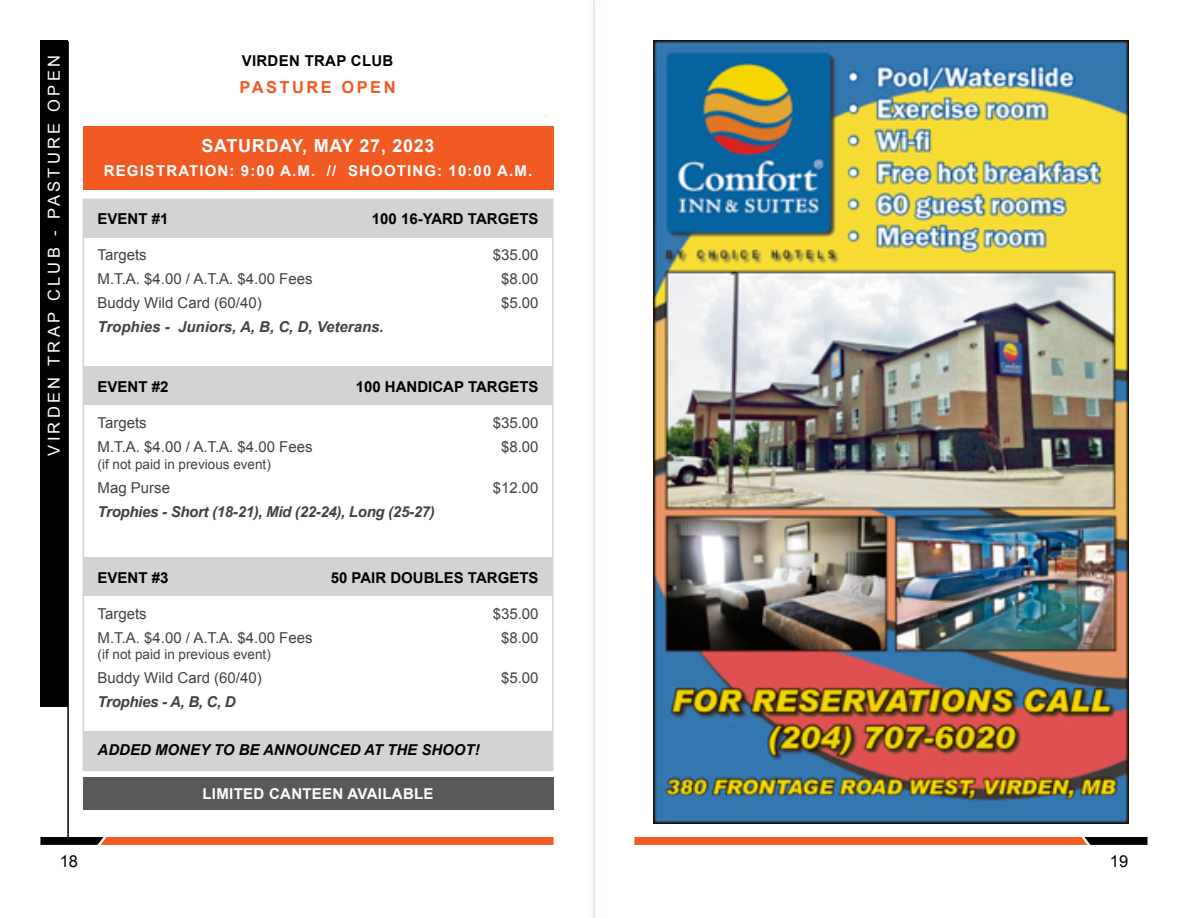
<style>
.page{position:relative;width:1188px;height:918px;background:#fff}
.page>*{position:absolute;margin:0;border:0;box-sizing:border-box;transform-origin:0 0}
.t1{font:700 18px "Arial";letter-spacing:.04em;color:#fff}
.t2{font:16.5px "Arial";letter-spacing:.2em;color:#fff}
.t3{font:700 16.5px "Arial";letter-spacing:.15em;color:#f15a22}
.t4{font:16.5px "Arial";color:#000}
.t5{font:15px "Arial";color:#414042}
.t6{font:700 15px "Arial";color:#000}
.t7{font:italic 700 15px "Arial";letter-spacing:-.02em;color:#414042}
.t8{font:700 15px "Arial";letter-spacing:.075em;color:#fff}
.t9{font:italic 700 15px "Arial";color:#414042}
.t10{font:italic 700 15px "Arial";color:#000}
.t11{font:700 15px "Arial";letter-spacing:.02em;color:#fff}
.t12{font:700 15px "Arial";letter-spacing:.02em;color:#000}
.t13{font:13.5px "Arial";color:#414042}
</style>
<div class="page">
<svg style="left:634px;top:837px;width:514px;height:8px;background:#d55322"></svg>
<svg style="left:40px;top:837px;width:514px;height:8px;background:#d55322"></svg>
<hr style="left:67px;top:41px;width:2px;height:796px;background:#000">
<div style="left:40px;top:40px;width:27px;height:667px;background:#000"></div>
<div style="left:83px;top:199px;width:470px;height:39px;background:#d1d3d4"></div>
<div style="left:83px;top:366px;width:470px;height:39px;background:#d1d3d4"></div>
<div style="left:83px;top:557px;width:470px;height:39px;background:#d1d3d4"></div>
<div style="left:83px;top:731px;width:470px;height:39px;background:#d1d3d4"></div>
<div style="left:83px;top:198px;width:471px;height:573px;border:2px solid #d1d3d4"></div>
<div style="left:83px;top:777px;width:471px;height:33px;background:#58595b"></div>
<img style="left:654px;top:41px;width:474px;height:783px">
<div style="left:83px;top:126px;width:471px;height:63px;background:#f15a22"></div>
<hr style="left:593px;top:0;width:2px;height:918px;background:#e6e7e8">
<p class="t2" style="left:43px;top:456px;width:402px;rotate:-90deg">VIRDEN TRAP CLUB - PASTURE OPEN</p>
<p class="t12" style="left:242px;top:51px;width:153px">VIRDEN TRAP CLUB</p>
<p class="t3" style="left:240px;top:76px;width:158px">PASTURE OPEN</p>
<p class="t1" style="left:201px;top:134px;width:235px">SATURDAY, MAY 27, 2023</p>
<p class="t8" style="left:104px;top:161px;width:430px">REGISTRATION: 9:00 A.M. // SHOOTING: 10:00 A.M.</p>
<p class="t6" style="left:98px;top:209px;width:72px">EVENT #1</p>
<p class="t6" style="left:372px;top:209px;width:168px">100 16-YARD TARGETS</p>
<p class="t5" style="left:98px;top:245px;width:51px">Targets</p>
<p class="t5" style="left:493px;top:245px;width:47px">$35.00</p>
<p class="t5" style="left:98px;top:269px;width:217px">M.T.A. $4.00 / A.T.A. $4.00 Fees</p>
<p class="t5" style="left:501px;top:269px;width:39px">$8.00</p>
<p class="t5" style="left:98px;top:293px;width:166px">Buddy Wild Card (60/40)</p>
<p class="t5" style="left:501px;top:293px;width:39px">$5.00</p>
<p class="t9" style="left:98px;top:317px;width:288px">Trophies - Juniors, A, B, C, D, Veterans.</p>
<p class="t6" style="left:98px;top:377px;width:72px">EVENT #2</p>
<p class="t6" style="left:356px;top:377px;width:184px">100 HANDICAP TARGETS</p>
<p class="t5" style="left:98px;top:413px;width:51px">Targets</p>
<p class="t5" style="left:493px;top:413px;width:47px">$35.00</p>
<p class="t5" style="left:98px;top:437px;width:217px">M.T.A. $4.00 / A.T.A. $4.00 Fees</p>
<p class="t5" style="left:501px;top:437px;width:39px">$8.00</p>
<p class="t13" style="left:98px;top:455px;width:175px">(if not paid in previous event)</p>
<p class="t5" style="left:98px;top:477px;width:74px">Mag Purse</p>
<p class="t5" style="left:493px;top:477px;width:47px">$12.00</p>
<p class="t7" style="left:98px;top:502px;width:339px">Trophies - Short (18-21), Mid (22-24), Long (25-27)</p>
<p class="t6" style="left:98px;top:567px;width:72px">EVENT #3</p>
<p class="t6" style="left:331px;top:567px;width:209px">50 PAIR DOUBLES TARGETS</p>
<p class="t5" style="left:98px;top:603px;width:51px">Targets</p>
<p class="t5" style="left:493px;top:603px;width:47px">$35.00</p>
<p class="t5" style="left:98px;top:627px;width:217px">M.T.A. $4.00 / A.T.A. $4.00 Fees</p>
<p class="t5" style="left:501px;top:627px;width:39px">$8.00</p>
<p class="t13" style="left:98px;top:645px;width:175px">(if not paid in previous event)</p>
<p class="t5" style="left:98px;top:668px;width:166px">Buddy Wild Card (60/40)</p>
<p class="t5" style="left:501px;top:668px;width:39px">$5.00</p>
<p class="t7" style="left:98px;top:692px;width:140px">Trophies - A, B, C, D</p>
<p class="t10" style="left:98px;top:740px;width:384px">ADDED MONEY TO BE ANNOUNCED AT THE SHOOT!</p>
<p class="t11" style="left:203px;top:784px;width:233px">LIMITED CANTEEN AVAILABLE</p>
<p class="t4" style="left:60px;top:851px;width:20px">18</p>
<p class="t4" style="left:1110px;top:851px;width:20px">19</p>
</div>
